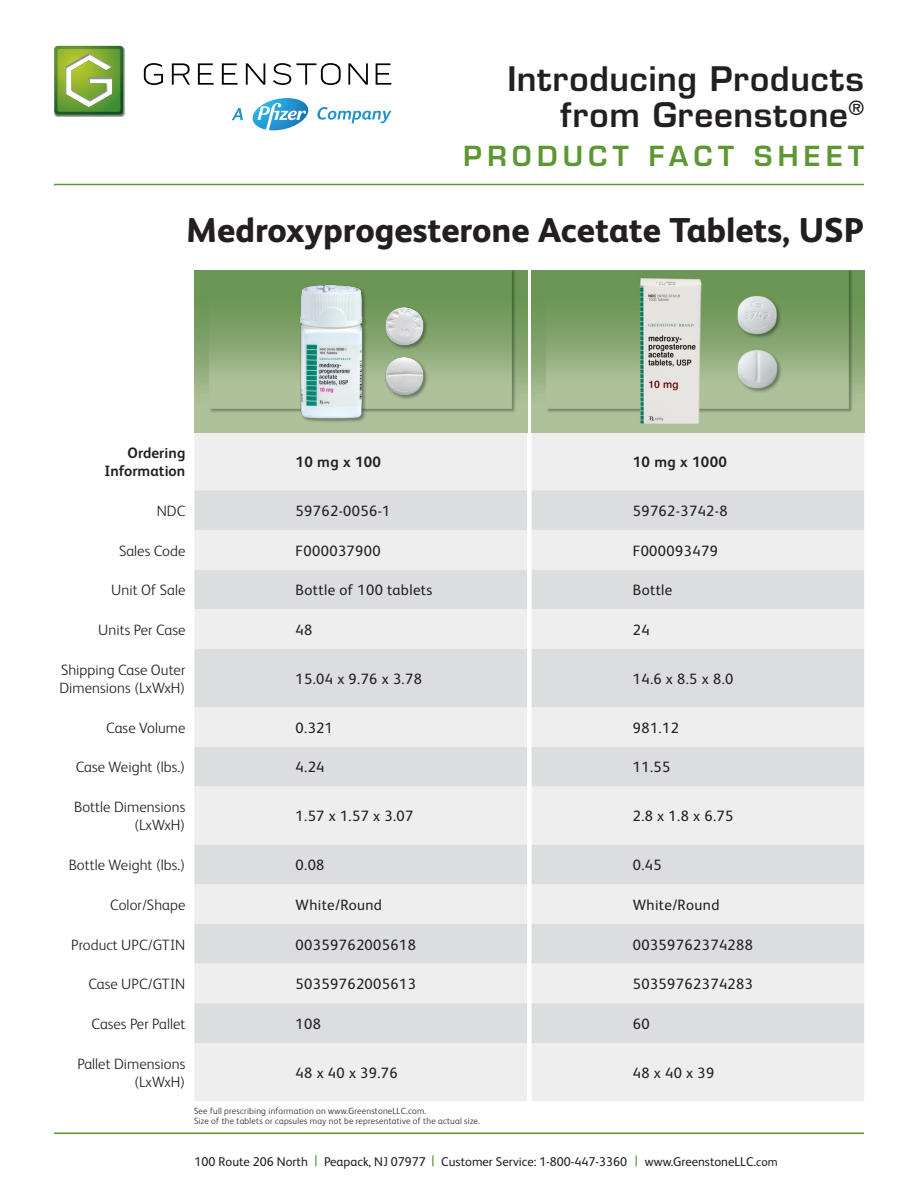
<style>
.page{position:relative;width:918px;height:1188px;background:#fff}
.page>*{position:absolute;margin:0;border:0;box-sizing:border-box;transform-origin:0 0}
.t1{font:800 34.5px "FS Albert Pro";color:#231f20}
.t2{font:600 33px/36px "Eurostile LT Std";letter-spacing:.025em;color:#231f20;text-align:right}
.t3{font:600 27px "Eurostile LT Std";letter-spacing:.2em;color:#5c9731}
.t4{font:300 15px/18px "FS Albert Pro";letter-spacing:.005em;color:#231f20;text-align:right}
.t5{font:15px "FS Albert";letter-spacing:.025em;color:#231f20}
.t6{font:15px "FS Albert Pro";letter-spacing:.025em;color:#231f20}
.t7{font:700 15px/18px "FS Albert";letter-spacing:.005em;color:#231f20;text-align:right}
.t8{font:12.75px "FS Albert Pro";color:#231f20}
.t9{font:300 9px/10.5px "FS Albert Pro";letter-spacing:.025em;color:#231f20}
.s1{font-size:15px;color:#5c9731}
.s2{font-size:12px}
</style>
<div class="page">
<hr style="left:54px;top:184px;width:810px;height:1px;background:#5c9731">
<hr style="left:54px;top:1132px;width:810px;height:2px;background:#5c9731">
<img style="left:54px;top:45px;width:71px;height:72px">
<img style="left:54px;top:46px;width:69px;height:69px">
<svg style="left:144px;top:63px;width:19px;height:22px"></svg>
<svg style="left:172px;top:63px;width:18px;height:22px"></svg>
<svg style="left:198px;top:63px;width:16px;height:22px"></svg>
<svg style="left:222px;top:63px;width:16px;height:22px"></svg>
<svg style="left:246px;top:63px;width:19px;height:22px"></svg>
<svg style="left:273px;top:63px;width:68px;height:22px"></svg>
<svg style="left:348px;top:63px;width:20px;height:22px"></svg>
<svg style="left:376px;top:63px;width:15px;height:22px"></svg>
<svg style="left:317px;top:107px;width:74px;height:17px"></svg>
<svg style="left:232px;top:108px;width:11px;height:12px"></svg>
<svg style="left:253px;top:98px;width:55px;height:32px"></svg>
<div style="left:194px;top:432px;width:670px;height:669px;background:#eeeeef"></div>
<svg style="left:194px;top:490px;width:670px;height:553px;background:#e4e5e6"></svg>
<img style="left:199px;top:270px;width:665px;height:162px">
<h2 class="t2" style="left:507px;top:61px;width:358px">Introducing Products from Greenstone<sup>®</sup></h2>
<h3 class="t3" style="left:463px;top:139px;width:402px">PRODUCT FACT SHEET</h3>
<p class="t1" style="left:186px;top:203px;width:679px">Medroxyprogesterone Acetate Tablets, USP</p>
<p class="t7" style="left:104px;top:443px;width:83px">Ordering<br>Information</p>
<p class="t7" style="left:296px;top:452px;width:87px">10 mg x 100</p>
<p class="t7" style="left:633px;top:452px;width:96px">10 mg x 1000</p>
<p class="t4" style="left:157px;top:501px;width:30px">NDC</p>
<p class="t5" style="left:296px;top:501px;width:96px">59762-0056-1</p>
<p class="t6" style="left:633px;top:500px;width:96px">59762-3742-8</p>
<p class="t4" style="left:119px;top:541px;width:68px">Sales Code</p>
<p class="t5" style="left:296px;top:540px;width:87px">F000037900</p>
<p class="t6" style="left:633px;top:540px;width:87px">F000093479</p>
<p class="t4" style="left:111px;top:580px;width:76px">Unit Of Sale</p>
<p class="t5" style="left:296px;top:580px;width:138px">Bottle of 100 tablets</p>
<p class="t6" style="left:633px;top:579px;width:41px">Bottle</p>
<p class="t4" style="left:98px;top:620px;width:89px">Units Per Case</p>
<p class="t5" style="left:296px;top:620px;width:18px">48</p>
<p class="t6" style="left:633px;top:619px;width:18px">24</p>
<p class="t4" style="left:59px;top:660px;width:128px;text-align:left">Shipping Case Outer<br>Dimensions (LxWxH)</p>
<p class="t5" style="left:296px;top:669px;width:128px">15.04 x 9.76 x 3.78</p>
<p class="t6" style="left:633px;top:668px;width:102px">14.6 x 8.5 x 8.0</p>
<p class="t4" style="left:106px;top:718px;width:81px">Case Volume</p>
<p class="t5" style="left:296px;top:718px;width:39px">0.321</p>
<p class="t6" style="left:633px;top:717px;width:48px">981.12</p>
<p class="t4" style="left:76px;top:757px;width:111px">Case Weight (lbs.)</p>
<p class="t5" style="left:296px;top:757px;width:30px">4.24</p>
<p class="t6" style="left:633px;top:757px;width:39px">11.55</p>
<p class="t4" style="left:74px;top:797px;width:113px">Bottle Dimensions (LxWxH)</p>
<p class="t5" style="left:296px;top:806px;width:119px">1.57 x 1.57 x 3.07</p>
<p class="t6" style="left:633px;top:806px;width:102px">2.8 x 1.8 x 6.75</p>
<p class="t4" style="left:69px;top:855px;width:118px">Bottle Weight (lbs.)</p>
<p class="t5" style="left:296px;top:855px;width:30px">0.08</p>
<p class="t6" style="left:633px;top:855px;width:30px">0.45</p>
<p class="t4" style="left:110px;top:895px;width:77px">Color/Shape</p>
<p class="t5" style="left:296px;top:895px;width:88px">White/Round</p>
<p class="t6" style="left:633px;top:894px;width:88px">White/Round</p>
<p class="t4" style="left:71px;top:935px;width:116px">Product UPC/GTIN</p>
<p class="t5" style="left:296px;top:935px;width:122px">00359762005618</p>
<p class="t6" style="left:633px;top:934px;width:122px">00359762374288</p>
<p class="t4" style="left:89px;top:974px;width:98px">Case UPC/GTIN</p>
<p class="t5" style="left:296px;top:974px;width:122px">50359762005613</p>
<p class="t6" style="left:633px;top:973px;width:122px">50359762374283</p>
<p class="t4" style="left:92px;top:1014px;width:95px">Cases Per Pallet</p>
<p class="t5" style="left:296px;top:1014px;width:27px">108</p>
<p class="t6" style="left:633px;top:1013px;width:18px">60</p>
<p class="t4" style="left:77px;top:1054px;width:109px">Pallet Dimensions (LxWxH)</p>
<p class="t5" style="left:296px;top:1063px;width:104px">48 x 40 x 39.76</p>
<p class="t6" style="left:633px;top:1062px;width:83px">48 x 40 x 39</p>
<p class="t9" style="left:194px;top:1105px;width:287px">See full prescribing information on www.GreenstoneLLC.com.<br>Size of the tablets or capsules may not be representative of the actual size.</p>
<p class="t8" style="left:195px;top:1153px;width:585px">100 Route 206 North <span class="s1">|</span> Peapack, NJ 07977 <span class="s1">|</span> Customer Service: 1-800-447-3360 <span class="s1">|</span> www.GreenstoneLLC.<span class="s2">com</span></p>
</div>
